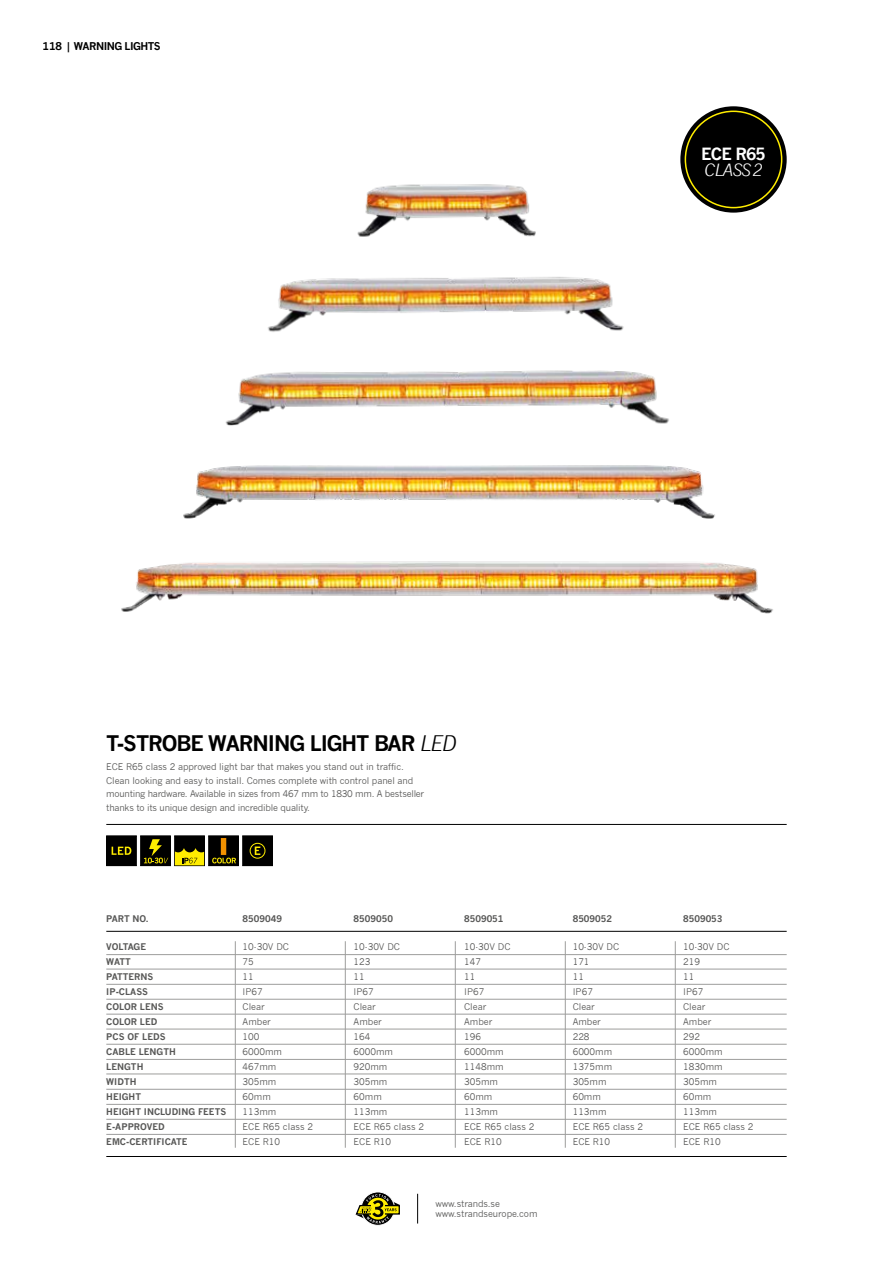
<style>
.page{position:relative;width:893px;height:1263px;background:#fff}
.page>*{position:absolute;margin:0;border:0;box-sizing:border-box;transform-origin:0 0}
.t1{font:700 21px "News Gothic";letter-spacing:-.05em;color:#000}
.t2{font:700 16.5px "News Gothic";letter-spacing:-.05em;color:#fff}
.t3{font:italic 16.5px "News Gothic";letter-spacing:-.05em;color:#fff}
.t4{font:700 10.5px "News Gothic";letter-spacing:-.05em;color:#000}
.t5{font:9px/15px "News Gothic";color:#575756}
.t6{font:700 9px/15px "News Gothic";color:#575756}
.s1{font-weight:400;font-style:italic}
</style>
<div class="page">
<svg style="left:361px;top:1192px;width:34px;height:33px"></svg>
<div style="left:361px;top:1191px;width:34px;height:35px;border:1px solid #fff;border-radius:50%"></div>
<svg style="left:356px;top:1194px;width:44px;height:29px"></svg>
<svg style="left:417px;top:1194px;width:1px;height:29px"></svg>
<hr style="left:106px;top:1156px;width:681px;height:1px;background:#000">
<hr style="left:106px;top:931px;width:681px;height:1px;background:#000">
<hr style="left:565px;top:941px;width:1px;height:207px;background:#9d9d9c">
<hr style="left:675px;top:941px;width:1px;height:207px;background:#9d9d9c">
<hr style="left:455px;top:941px;width:1px;height:207px;background:#9d9d9c">
<hr style="left:106px;top:1134px;width:681px;height:1px;background:#9d9d9c">
<hr style="left:106px;top:969px;width:681px;height:1px;background:#9d9d9c">
<hr style="left:106px;top:1014px;width:681px;height:1px;background:#9d9d9c">
<hr style="left:106px;top:1119px;width:681px;height:1px;background:#9d9d9c">
<hr style="left:106px;top:954px;width:681px;height:1px;background:#9d9d9c">
<hr style="left:235px;top:941px;width:1px;height:207px;background:#9d9d9c">
<hr style="left:345px;top:941px;width:1px;height:207px;background:#9d9d9c">
<hr style="left:106px;top:1104px;width:681px;height:1px;background:#9d9d9c">
<hr style="left:106px;top:1089px;width:681px;height:1px;background:#9d9d9c">
<hr style="left:106px;top:1074px;width:681px;height:1px;background:#9d9d9c">
<hr style="left:106px;top:1059px;width:681px;height:1px;background:#9d9d9c">
<hr style="left:106px;top:1044px;width:681px;height:1px;background:#9d9d9c">
<hr style="left:106px;top:1029px;width:681px;height:1px;background:#9d9d9c">
<hr style="left:106px;top:999px;width:681px;height:1px;background:#9d9d9c">
<hr style="left:106px;top:984px;width:681px;height:1px;background:#9d9d9c">
<hr style="left:106px;top:824px;width:681px;height:1px;background:#000">
<img style="left:357px;top:184px;width:179px;height:53px">
<img style="left:268px;top:277px;width:356px;height:55px">
<img style="left:225px;top:370px;width:444px;height:56px">
<img style="left:121px;top:561px;width:652px;height:53px">
<img style="left:183px;top:465px;width:532px;height:54px">
<div style="left:680px;top:106px;width:107px;height:107px;background:#000;border-radius:50%"></div>
<div style="left:685px;top:111px;width:97px;height:97px;border:2px solid #ffed00;border-radius:50%"></div>
<div style="left:107px;top:836px;width:29px;height:30px;background:#000"></div>
<div style="left:106px;top:835px;width:31px;height:31px;border:1px solid #000"></div>
<div style="left:243px;top:836px;width:29px;height:30px;background:#000"></div>
<div style="left:242px;top:835px;width:31px;height:31px;border:1px solid #000"></div>
<div style="left:209px;top:836px;width:29px;height:30px;background:#000"></div>
<div style="left:208px;top:835px;width:31px;height:31px;border:1px solid #000"></div>
<svg style="left:212px;top:858px;width:24px;height:5px"></svg>
<div style="left:220px;top:837px;width:7px;height:18px;background:#f39200;border:1px solid #020203"></div>
<div style="left:141px;top:836px;width:29px;height:30px;background:#000"></div>
<div style="left:140px;top:835px;width:31px;height:31px;border:1px solid #000"></div>
<svg style="left:144px;top:839px;width:24px;height:24px"></svg>
<svg style="left:112px;top:847px;width:19px;height:8px"></svg>
<svg style="left:255px;top:846px;width:5px;height:9px"></svg>
<div style="left:250px;top:843px;width:15px;height:15px;border:1px solid #ffed00;border-radius:50%"></div>
<div style="left:175px;top:836px;width:29px;height:30px;background:#000"></div>
<div style="left:174px;top:835px;width:31px;height:31px;border:1px solid #000"></div>
<svg style="left:175px;top:848px;width:29px;height:17px"></svg>
<p class="t4" style="left:43px;top:40px;width:120px">118 | WARNING LIGHTS</p>
<h2 class="t2" style="left:701px;top:143px;width:66px">ECE R65</h2>
<h2 class="t3" style="left:704px;top:160px;width:61px">CLASS 2</h2>
<h1 class="t1" style="left:106px;top:730px;width:351px">T-STROBE WARNING LIGHT BAR <span class="s1">LED</span></h1>
<p class="t5" style="left:106px;top:760px;width:319px;line-height:13.5px">ECE R65 class 2 approved light bar that makes you stand out in traffic.<br>Clean looking and easy to install. Comes complete with control panel and mounting hardware. Available in sizes from 467 mm to 1830 mm. A bestseller thanks to its unique design and incredible quality.</p>
<p class="t6" style="left:106px;top:911px;width:44px">PART NO.</p>
<p class="t6" style="left:106px;top:939px;width:122px">VOLTAGE<br>WATT<br>PATTERNS<br>IP-CLASS<br>COLOR LENS<br>COLOR LED<br>PCS OF LEDS<br>CABLE LENGTH<br>LENGTH<br>WIDTH<br>HEIGHT<br>HEIGHT INCLUDING FEETS<br>E-APPROVED<br>EMC-CERTIFICATE</p>
<p class="t6" style="left:243px;top:911px;width:41px">8509049</p>
<p class="t5" style="left:243px;top:939px;width:72px">10-30V DC<br>75<br>11<br>IP67<br>Clear<br>Amber<br>100<br>6000mm<br>467mm<br>305mm<br>60mm<br>113mm<br>ECE R65 class 2<br>ECE R10</p>
<p class="t6" style="left:354px;top:911px;width:41px">8509050</p>
<p class="t5" style="left:354px;top:939px;width:72px">10-30V DC<br>123<br>11<br>IP67<br>Clear<br>Amber<br>164<br>6000mm<br>920mm<br>305mm<br>60mm<br>113mm<br>ECE R65 class 2<br>ECE R10</p>
<p class="t6" style="left:464px;top:911px;width:41px">8509051</p>
<p class="t5" style="left:464px;top:939px;width:72px">10-30V DC<br>147<br>11<br>IP67<br>Clear<br>Amber<br>196<br>6000mm<br>1148mm<br>305mm<br>60mm<br>113mm<br>ECE R65 class 2<br>ECE R10</p>
<p class="t5" style="left:435px;top:1198px;width:104px;line-height:10.5px">www.strands.se www.strandseurope.com</p>
<p class="t6" style="left:573px;top:911px;width:41px">8509052</p>
<p class="t6" style="left:683px;top:911px;width:41px">8509053</p>
<p class="t5" style="left:573px;top:939px;width:72px">10-30V DC<br>171<br>11<br>IP67<br>Clear<br>Amber<br>228<br>6000mm<br>1375mm<br>305mm<br>60mm<br>113mm<br>ECE R65 class 2<br>ECE R10</p>
<p class="t5" style="left:683px;top:939px;width:72px">10-30V DC<br>219<br>11<br>IP67<br>Clear<br>Amber<br>292<br>6000mm<br>1830mm<br>305mm<br>60mm<br>113mm<br>ECE R65 class 2<br>ECE R10</p>
</div>
